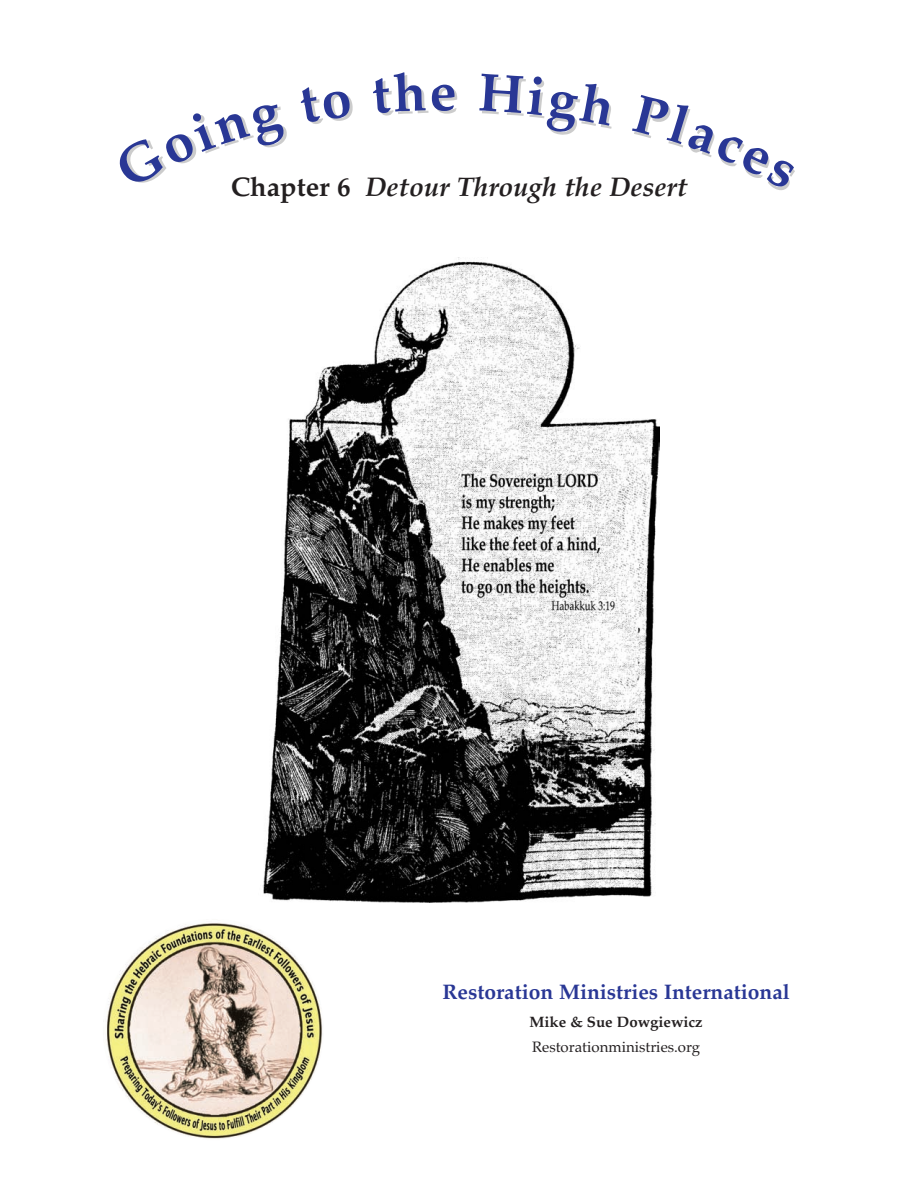
<style>
.page{position:relative;width:918px;height:1188px;background:#fff}
.page>*{position:absolute;margin:0;border:0;box-sizing:border-box;transform-origin:0 0}
.t1{font:700 54px "Palatino";color:#293795}
.t2{font:italic 700 27px "Palatino";color:#231f20}
.t3{font:700 21px "Palatino";color:#293795}
.t4{font:15px "Palatino";color:#231f20}
.t5{font:700 15px "Palatino";color:#231f20}
.s1{font-style:normal}
</style>
<div class="page">
<img style="left:262px;top:257px;width:398px;height:646px">
<img style="left:106px;top:923px;width:217px;height:216px">
<h1 class="t1" style="left:429px;top:60px;width:29px">e</h1>
<p class="t2" style="left:231px;top:171px;width:458px"><span class="s1">Chapter 6</span> Detour Through the Desert</p>
<p class="t3" style="left:442px;top:980px;width:349px">Restoration Ministries International</p>
<p class="t5" style="left:530px;top:1013px;width:175px">Mike &amp; Sue Dowgiewicz</p>
<p class="t4" style="left:532px;top:1038px;width:169px">Restorationministries.org</p>
</div>
